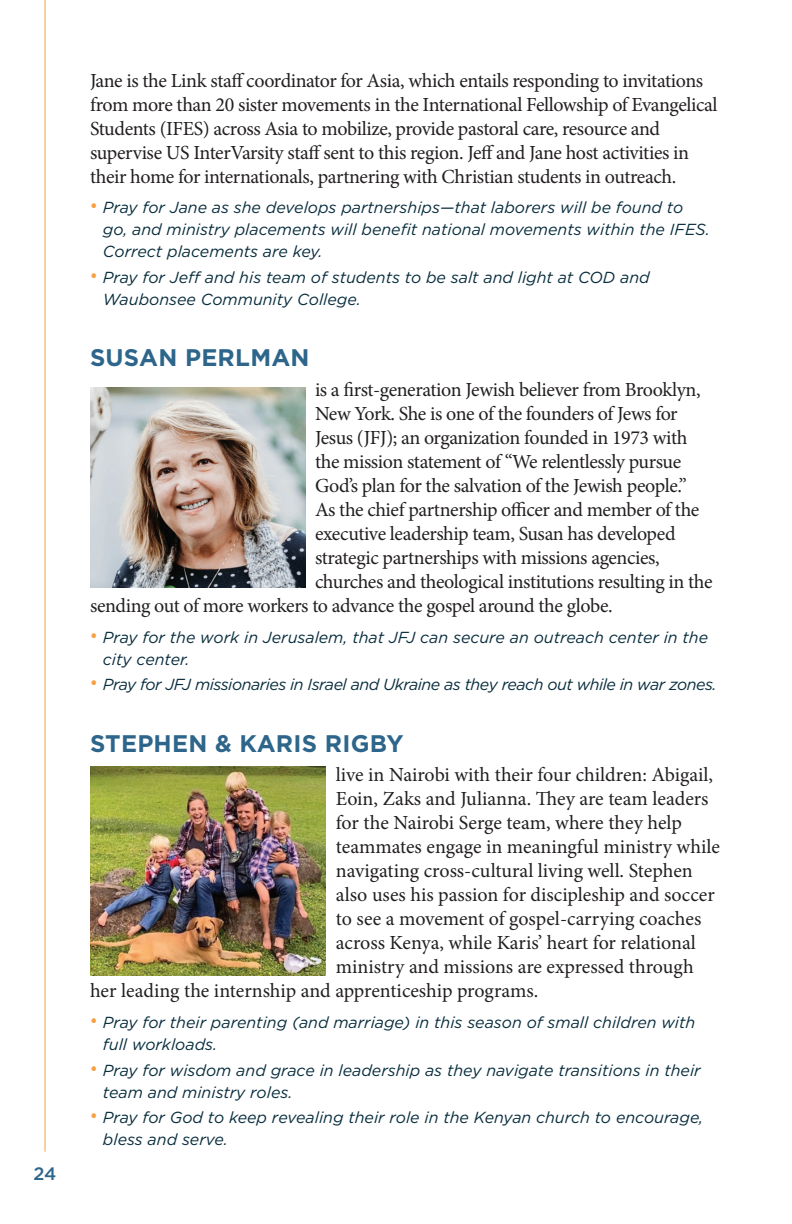
<style>
.page{position:relative;width:792px;height:1224px;background:#fff}
.page>*{position:absolute;margin:0;border:0;box-sizing:border-box;transform-origin:0 0}
.t1{font:700 24px "Gotham";letter-spacing:.01em;color:#2e668b}
.t2{font:20px/24px "Minion Pro";letter-spacing:-.02em;color:#231f20}
.t3{font:20px "Minion Pro";color:#231f20}
.t4{font:500 18px "Gotham";color:#2e668b}
.t5{font:italic 16px/22px "Gotham";color:#082d3d}
.t6{font:italic 16px "Gotham";letter-spacing:-.03em;color:#082d3d}
.s1{font-family:"Open Sans";font-style:normal;font-size:20px;color:#f89e44}
</style>
<div class="page">
<hr style="left:45px;top:0;width:1px;height:1152px;background:#f89e44">
<img style="left:90px;top:387px;width:216px;height:200px">
<img style="left:90px;top:767px;width:235px;height:209px">
<p class="t4" style="left:34px;top:1161px;width:24px">24</p>
<p class="t2" style="left:90px;top:68px;width:629px">Jane is the Link staff coordinator for Asia, which entails responding to invitations from more than 20 sister movements in the International Fellowship of Evangelical Students (IFES) across Asia to mobilize, provide pastoral care, resource and supervise US InterVarsity staff sent to this region. Jeff and Jane host activities in their home for internationals, partnering with Christian students in outreach.</p>
<p class="t5" style="left:103px;top:196px;width:608px;text-indent:-13px"><span class="s1">•</span> Pray for Jane as she develops partnerships—that laborers will be found to go, and ministry placements will benefit national movements within the IFES.<br>Correct placements are key.</p>
<p class="t5" style="left:103px;top:266px;width:548px;text-indent:-13px"><span class="s1">•</span> Pray for Jeff and his team of students to be salt and light at COD and<br>Waubonsee Community College.</p>
<p class="t1" style="left:90px;top:342px;width:221px">SUSAN PERLMAN</p>
<p class="t2" style="left:315px;top:378px;width:387px">is a first-generation Jewish believer from Brooklyn,</p>
<p class="t2" style="left:315px;top:402px;width:364px">New York. She is one of the founders of Jews for</p>
<p class="t2" style="left:315px;top:426px;width:374px">Jesus (JFJ); an organization founded in 1973 with</p>
<p class="t2" style="left:315px;top:450px;width:368px">the mission statement of “We relentlessly pursue</p>
<p class="t2" style="left:315px;top:474px;width:373px">God’s plan for the salvation of the Jewish people.”</p>
<p class="t2" style="left:315px;top:498px;width:386px">As the chief partnership officer and member of the</p>
<p class="t2" style="left:315px;top:522px;width:362px">executive leadership team, Susan has developed</p>
<p class="t2" style="left:315px;top:546px;width:346px">strategic partnerships with missions agencies,</p>
<p class="t2" style="left:315px;top:570px;width:399px">churches and theological institutions resulting in the</p>
<p class="t2" style="left:90px;top:594px;width:524px">sending out of more workers to advance the gospel around the globe.</p>
<p class="t5" style="left:103px;top:626px;width:607px;text-indent:-13px"><span class="s1">•</span> Pray for the work in Jerusalem, that JFJ can secure an outreach center in the city center.</p>
<p class="t6" style="left:90px;top:674px;width:628px"><span class="s1">•</span> Pray for JFJ missionaries in Israel and Ukraine as they reach out while in war zones.</p>
<p class="t1" style="left:90px;top:727px;width:315px">STEPHEN &amp; KARIS RIGBY</p>
<p class="t3" style="left:336px;top:762px;width:379px">live in Nairobi with their four children: Abigail,</p>
<p class="t3" style="left:336px;top:786px;width:374px">Eoin, Zaks and Julianna. They are team leaders</p>
<p class="t2" style="left:336px;top:811px;width:347px">for the Nairobi Serge team, where they help</p>
<p class="t3" style="left:336px;top:834px;width:386px">teammates engage in meaningful ministry while</p>
<p class="t3" style="left:336px;top:858px;width:358px">navigating cross-cultural living well. Stephen</p>
<p class="t3" style="left:336px;top:882px;width:380px">also uses his passion for discipleship and soccer</p>
<p class="t3" style="left:336px;top:906px;width:367px">to see a movement of gospel-carrying coaches</p>
<p class="t3" style="left:336px;top:930px;width:362px">across Kenya, while Karis’ heart for relational</p>
<p class="t3" style="left:336px;top:954px;width:359px">ministry and missions are expressed through</p>
<p class="t2" style="left:90px;top:979px;width:450px">her leading the internship and apprenticeship programs.</p>
<p class="t5" style="left:103px;top:1011px;width:594px;text-indent:-13px"><span class="s1">•</span> Pray for their parenting (and marriage) in this season of small children with full workloads.</p>
<p class="t5" style="left:103px;top:1059px;width:599px;text-indent:-13px"><span class="s1">•</span> Pray for wisdom and grace in leadership as they navigate transitions in their team and ministry roles.</p>
<p class="t5" style="left:103px;top:1106px;width:602px;text-indent:-13px"><span class="s1">•</span> Pray for God to keep revealing their role in the Kenyan church to encourage, bless and serve.</p>
</div>
